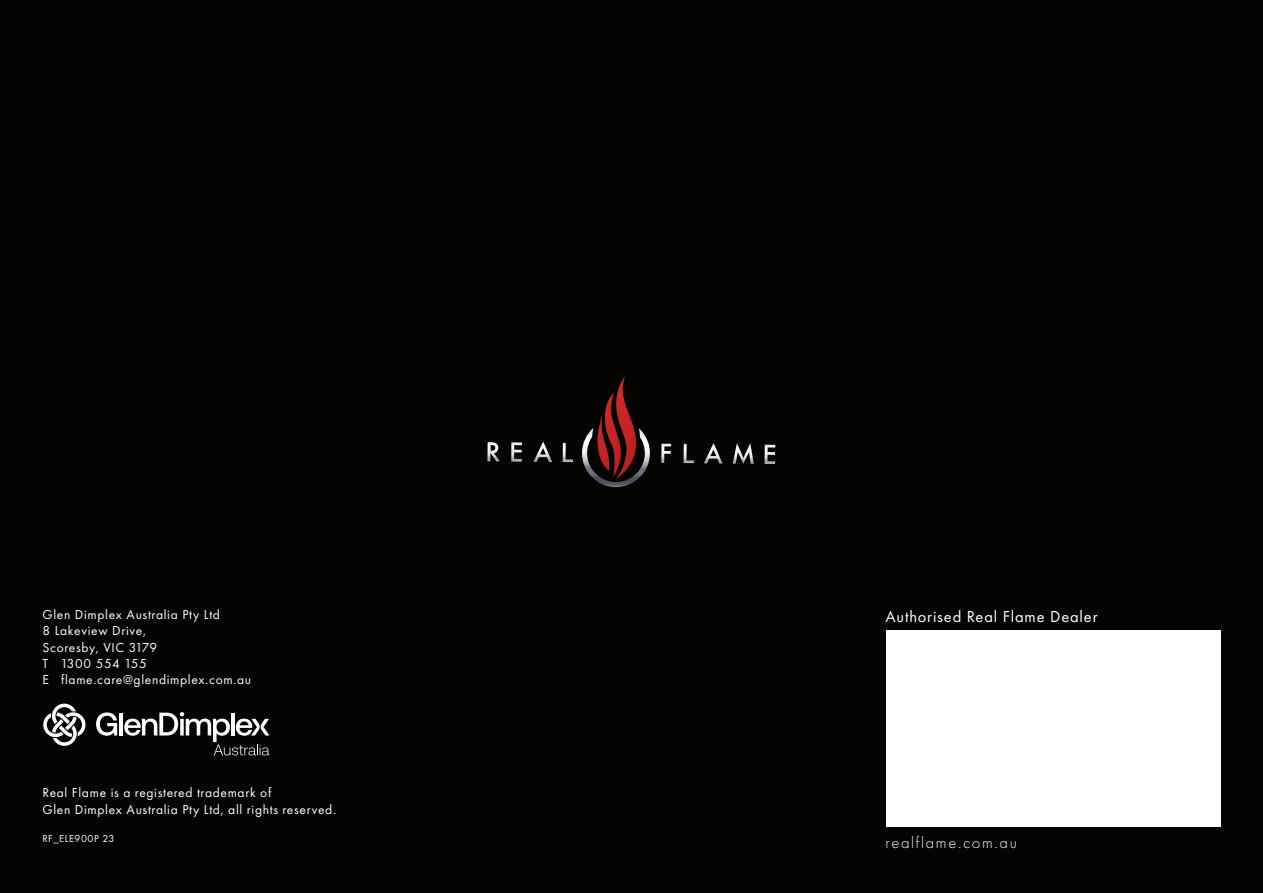
<style>
.page{position:relative;width:1263px;height:893px;background:#040503}
.page>*{position:absolute;margin:0;border:0;box-sizing:border-box;transform-origin:0 0}
.t1{font:16.5px "Futura PT";letter-spacing:.05em;color:#fff}
.t2{font:300 16.5px "Futura PT";letter-spacing:.1em;color:#fff}
.t3{font:13.5px/16.2px "Futura PT";letter-spacing:.05em;color:#fff}
.t4{font:10.5px "Futura PT";letter-spacing:.05em;color:#fff}
</style>
<div class="page">
<svg style="left:487px;top:442px;width:13px;height:19px"></svg>
<svg style="left:511px;top:442px;width:11px;height:20px"></svg>
<svg style="left:533px;top:441px;width:19px;height:21px"></svg>
<svg style="left:563px;top:443px;width:10px;height:19px"></svg>
<svg style="left:661px;top:444px;width:10px;height:19px"></svg>
<svg style="left:704px;top:443px;width:18px;height:20px"></svg>
<svg style="left:733px;top:443px;width:21px;height:21px"></svg>
<svg style="left:764px;top:445px;width:11px;height:19px"></svg>
<svg style="left:683px;top:444px;width:11px;height:19px"></svg>
<svg style="left:582px;top:376px;width:68px;height:111px"></svg>
<div style="left:885px;top:630px;width:335px;height:197px;background:#fff"></div>
<svg style="left:96px;top:712px;width:21px;height:24px"></svg>
<hr style="left:119px;top:713px;width:4px;height:22px;background:#fff">
<svg style="left:43px;top:704px;width:43px;height:42px"></svg>
<svg style="left:124px;top:712px;width:145px;height:43px"></svg>
<p class="t3" style="left:43px;top:607px;width:210px">Glen Dimplex Australia Pty Ltd<br>8 Lakeview Drive,<br>Scoresby, VIC 3179<br>T 1300 554 155<br>E flame.care@glendimplex.com.au</p>
<p class="t3" style="left:43px;top:785px;width:295px">Real Flame is a registered trademark of<br>Glen Dimplex Australia Pty Ltd, all rights reserved.</p>
<p class="t4" style="left:43px;top:833px;width:73px">RF_ELE900P 23</p>
<p class="t1" style="left:885px;top:606px;width:213px">Authorised Real Flame Dealer</p>
<p class="t2" style="left:885px;top:833px;width:133px">realflame.com.au</p>
</div>
